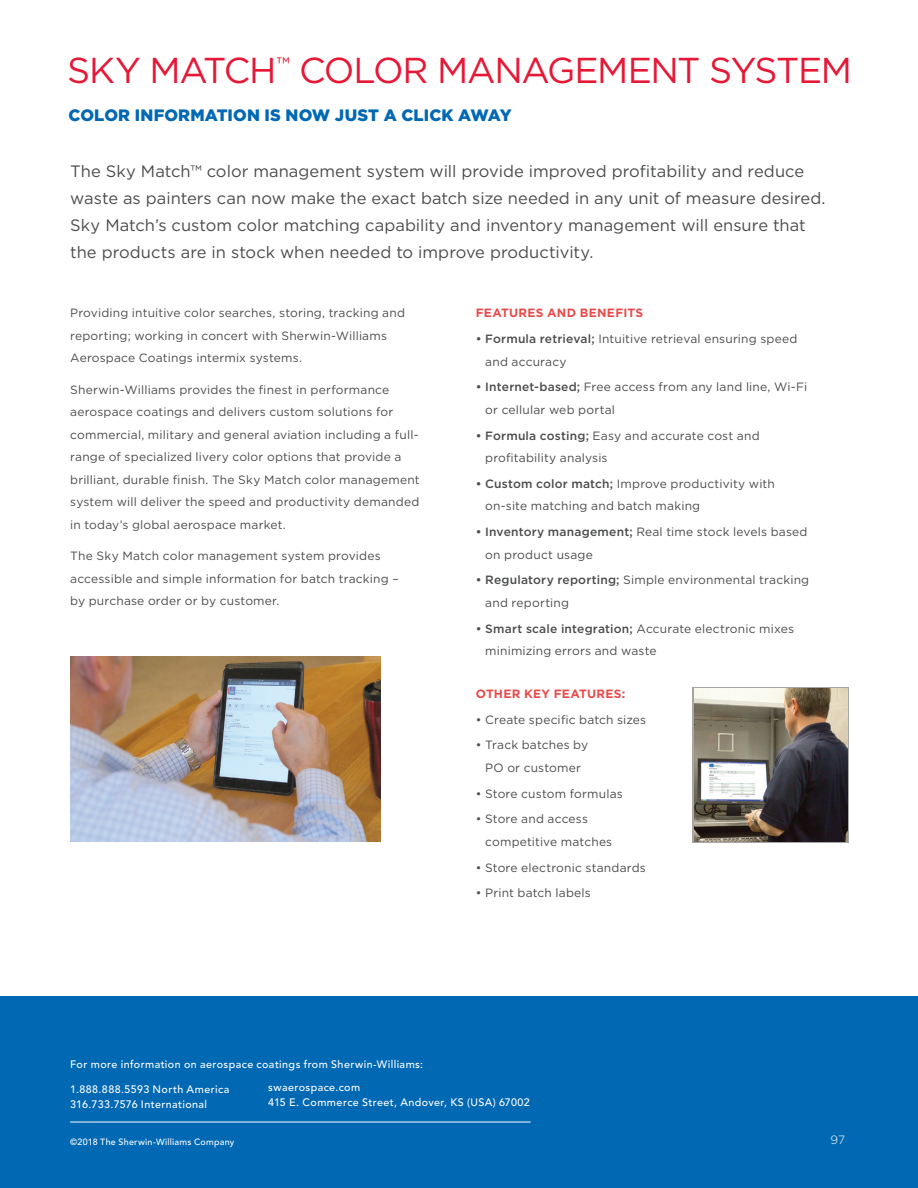
<style>
.page{position:relative;width:918px;height:1188px;background:#fff}
.page>*{position:absolute;margin:0;border:0;box-sizing:border-box;transform-origin:0 0}
.t1{font:36px "Gotham";letter-spacing:-.04em;color:#e51836}
.t2{font:16.5px/27px "Gotham";color:#4b4c4d}
.t3{font:900 16.5px "Gotham";letter-spacing:.01em;color:#0168b3}
.t4{font:12px/22.5px "Gotham";letter-spacing:.015em;color:#4b4c4d}
.t5{font:700 12px "Gotham";letter-spacing:.025em;color:#e84b4a}
.t6{font:300 12px "Gotham";color:#fff}
.t7{font:500 10.8px "Avenir LT Std";letter-spacing:.035em;color:#fff}
.t8{font:500 9px "Avenir LT Std";letter-spacing:.03em;color:#fff}
.s1{font-weight:500}
</style>
<div class="page">
<img style="left:70px;top:657px;width:311px;height:184px">
<div style="left:693px;top:687px;width:156px;height:155px;background:#231f20;opacity:.4"></div>
<img style="left:694px;top:688px;width:154px;height:153px">
<div style="left:0;top:996px;width:918px;height:192px;background:#0168b3"></div>
<hr style="left:70px;top:1122px;width:461px;height:1px;background:#fff">
<h2 class="t1" style="left:67px;top:47px;width:786px">SKY MATCH<sup>™</sup> COLOR MANAGEMENT SYSTEM</h2>
<h3 class="t3" style="left:68px;top:104px;width:445px">COLOR INFORMATION IS NOW JUST A CLICK AWAY</h3>
<p class="t2" style="left:70px;top:158px;width:757px">The Sky Match™ color management system will provide improved profitability and reduce waste as painters can now make the exact batch size needed in any unit of measure desired.<br>Sky Match’s custom color matching capability and inventory management will ensure that the products are in stock when needed to improve productivity.</p>
<p class="t4" style="left:70px;top:302px;width:336px">Providing intuitive color searches, storing, tracking and reporting; working in concert with Sherwin-Williams<br>Aerospace Coatings intermix systems.</p>
<p class="t4" style="left:70px;top:378px;width:351px">Sherwin-Williams provides the finest in performance aerospace coatings and delivers custom solutions for commercial, military and general aviation including a full&shy;range of specialized livery color options that provide a brilliant, durable finish. The Sky Match color management system will deliver the speed and productivity demanded in today’s global aerospace market.</p>
<p class="t4" style="left:70px;top:545px;width:330px">The Sky Match color management system provides accessible and simple information for batch tracking – by purchase order or by customer.</p>
<h4 class="t5" style="left:476px;top:305px;width:169px">FEATURES AND BENEFITS</h4>
<p class="t4" style="left:485px;top:327px;width:314px;text-indent:-9px"><span class="s1">• Formula retrieval;</span> Intuitive retrieval ensuring speed and accuracy</p>
<p class="t4" style="left:485px;top:376px;width:324px;text-indent:-9px"><span class="s1">• Internet-based;</span> Free access from any land line, Wi-Fi or cellular web portal</p>
<p class="t4" style="left:485px;top:424px;width:276px;text-indent:-9px"><span class="s1">• Formula costing;</span> Easy and accurate cost and profitability analysis</p>
<p class="t4" style="left:485px;top:472px;width:291px;text-indent:-9px"><span class="s1">• Custom color match;</span> Improve productivity with on-site matching and batch making</p>
<p class="t4" style="left:485px;top:520px;width:324px;text-indent:-9px"><span class="s1">• Inventory management;</span> Real time stock levels based on product usage</p>
<p class="t4" style="left:485px;top:569px;width:325px;text-indent:-9px"><span class="s1">• Regulatory reporting;</span> Simple environmental tracking and reporting</p>
<p class="t4" style="left:485px;top:617px;width:310px;text-indent:-9px"><span class="s1">• Smart scale integration;</span> Accurate electronic mixes minimizing errors and waste</p>
<h4 class="t5" style="left:476px;top:686px;width:151px">OTHER KEY FEATURES:</h4>
<p class="t4" style="left:476px;top:708px;width:172px">• Create specific batch sizes</p>
<p class="t4" style="left:476px;top:734px;width:114px;text-align:center">• Track batches by<br>PO or customer</p>
<p class="t4" style="left:476px;top:782px;width:148px">• Store custom formulas</p>
<p class="t4" style="left:485px;top:808px;width:129px;text-indent:-9px">• Store and access competitive matches</p>
<p class="t4" style="left:476px;top:856px;width:172px">• Store electronic standards</p>
<p class="t4" style="left:476px;top:882px;width:117px">• Print batch labels</p>
<p class="t7" style="left:70px;top:1058px;width:355px">For more information on aerospace coatings from Sherwin-Williams:</p>
<p class="t7" style="left:70px;top:1083px;width:161px">1.888.888.5593 North America</p>
<p class="t7" style="left:70px;top:1098px;width:138px">316.733.7576 International</p>
<p class="t7" style="left:268px;top:1081px;width:93px">swaerospace.com</p>
<p class="t7" style="left:268px;top:1096px;width:263px">415 E. Commerce Street, Andover, KS (USA) 67002</p>
<p class="t8" style="left:70px;top:1137px;width:166px">©2018 The Sherwin-Williams Company</p>
<p class="t6" style="left:830px;top:1132px;width:16px">97</p>
</div>
